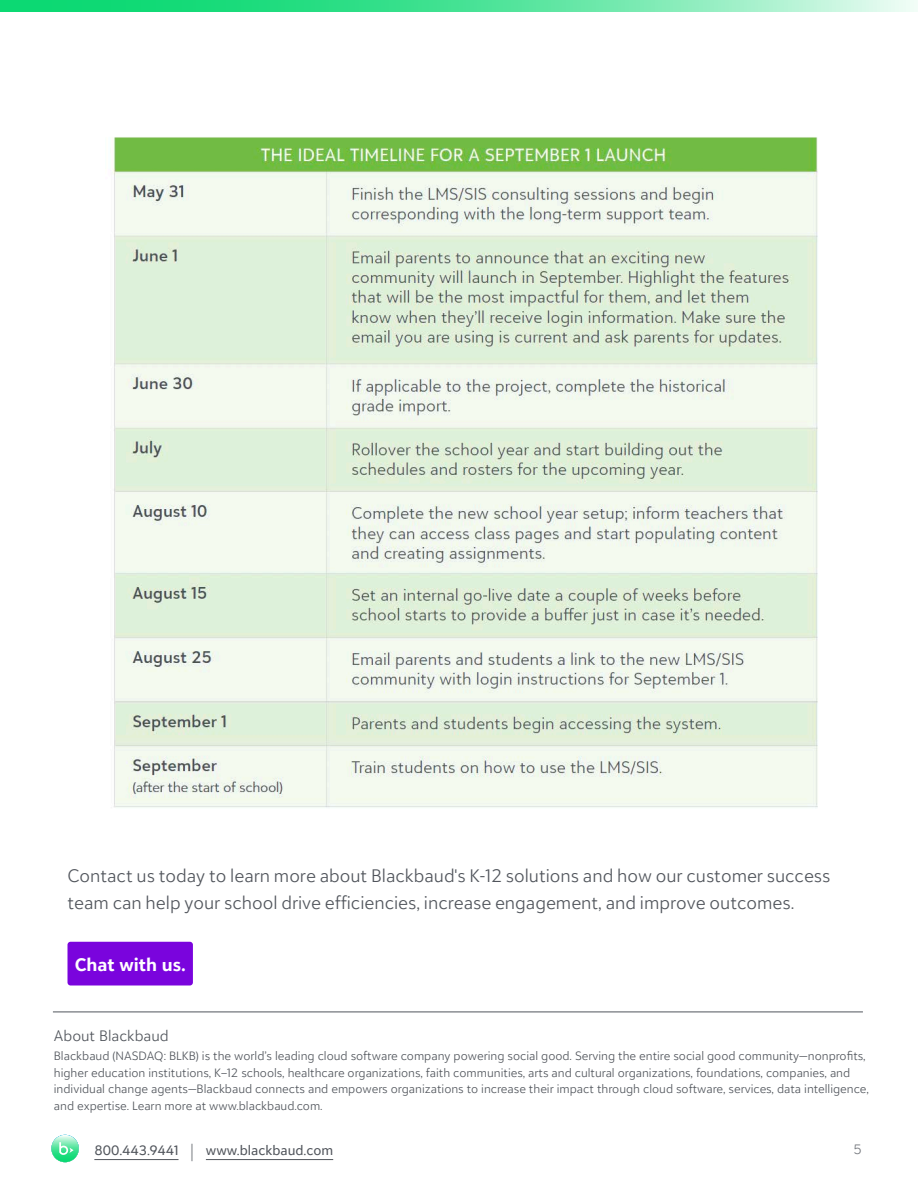
<style>
.page{position:relative;width:918px;height:1188px;background:#fff}
.page>*{position:absolute;margin:0;border:0;box-sizing:border-box;transform-origin:0 0}
.Final_CTA{font:300 18px/27px "Blackbaud Sans";color:#51555c}
.Button_Text_white{font:700 18px "Blackbaud Sans";color:#fff}
.t1{font:300 15px "BLKB Sans";color:#51555c}
.t2{font:13.5px "BLKB Sans";color:#51555c}
.t3{font:300 13.5px "Blackbaud Sans";color:#74777d}
.t4{font:300 12px/16.5px "BLKB Sans";color:#51555c}
.s1{font-family:"BLKB Sans"}
.s2{font-weight:300;font-size:20.25px;color:#74777d}
</style>
<div class="page">
<svg style="left:0;top:0;width:918px;height:11px;background:#58e49f"></svg>
<hr style="left:53px;top:1012px;width:810px;height:1px;background:#51555c">
<svg style="left:51px;top:1135px;width:28px;height:27px"></svg>
<svg style="left:59px;top:1142px;width:15px;height:13px"></svg>
<hr style="left:94px;top:1159px;width:85px;height:1px;background:#51555c">
<hr style="left:206px;top:1159px;width:127px;height:1px;background:#51555c">
<div style="left:68px;top:942px;width:125px;height:43px;background:#7a04dd;border-radius:3px"></div>
<img style="left:113px;top:137px;width:705px;height:671px">
<p class="Final_CTA" style="left:67px;top:862px;width:764px">Contact us today t<span class="s1">o learn m</span>ore about Blackbaud's K-12 solutions and how our customer success team can help your school drive efficiencies, increase engagement, and improve outcomes.</p>
<p class="Button_Text_white" style="left:75px;top:953px;width:113px">Chat with us.</p>
<p class="t1" style="left:54px;top:1027px;width:116px">About Blackbaud</p>
<p class="t4" style="left:54px;top:1047px;width:817px">Blackbaud (NASDAQ: BLKB) is the world’s leading cloud software company powering social good. Serving the entire social good community—nonprofits, higher education institutions, K–12 schools, healthcare organizations, faith communities, arts and cultural organizations, foundations, companies, and individual change agents—Blackbaud connects and empowers organizations to increase their impact through cloud software, services, data intelligence, and expertise. Learn more at www.blackbaud.com.</p>
<p class="t2" style="left:94px;top:1142px;width:240px">800.443.9441 <span class="s2">|</span> www.blackbaud.com</p>
<p class="t3" style="left:854px;top:1140px;width:10px">5</p>
</div>
